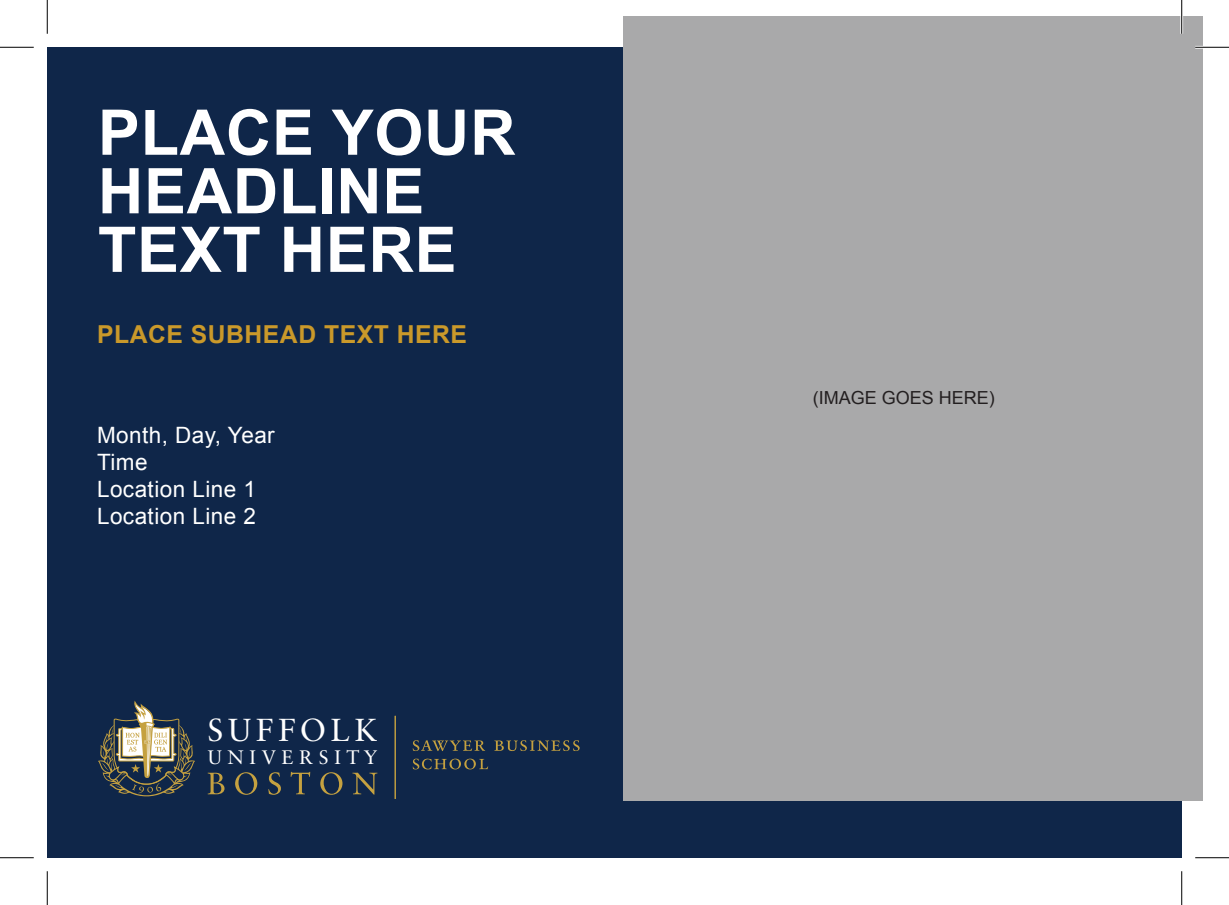
<style>
.page{position:relative;width:1229px;height:905px;background:#fff}
.page>*{position:absolute;margin:0;border:0;box-sizing:border-box;transform-origin:0 0}
.t1{font:700 63px/58.5px "Arial";letter-spacing:.01em;color:#fff}
.t2{font:31.72px "Sabon";letter-spacing:.15em;color:#fff}
.t3{font:700 24.75px "Arial";letter-spacing:.02em;color:#ca992a}
.t4{font:22.5px/27px "Arial";letter-spacing:.02em;color:#fff}
.t5{font:19.57px "Sabon";letter-spacing:.29em;color:#fff}
.t6{font:18px "Arial";color:#231f20}
</style>
<div class="page">
<div style="left:47px;top:47px;width:1134px;height:810px;background:#0f2649"></div>
<div style="left:623px;top:17px;width:580px;height:784px;background:#a9a9aa"></div>
<svg style="left:98px;top:700px;width:97px;height:97px"></svg>
<svg style="left:208px;top:772px;width:16px;height:22px"></svg>
<svg style="left:235px;top:772px;width:22px;height:22px"></svg>
<svg style="left:268px;top:772px;width:13px;height:22px"></svg>
<svg style="left:290px;top:771px;width:20px;height:23px"></svg>
<svg style="left:320px;top:772px;width:22px;height:22px"></svg>
<svg style="left:352px;top:772px;width:25px;height:22px"></svg>
<hr style="left:395px;top:715px;width:1px;height:83px;background:#c5a140">
<svg style="left:413px;top:740px;width:72px;height:11px"></svg>
<svg style="left:494px;top:740px;width:85px;height:11px"></svg>
<svg style="left:413px;top:758px;width:75px;height:11px"></svg>
<hr style="left:1195px;top:46px;width:33px;height:3px;background:#fff">
<hr style="left:1180px;top:0;width:3px;height:34px;background:#fff">
<hr style="left:0;top:47px;width:34px;height:1px;background:#000">
<hr style="left:1195px;top:47px;width:33px;height:1px;background:#000">
<hr style="left:0;top:857px;width:34px;height:1px;background:#000">
<hr style="left:1195px;top:857px;width:33px;height:1px;background:#000">
<hr style="left:47px;top:0;width:1px;height:34px;background:#000">
<hr style="left:47px;top:871px;width:1px;height:33px;background:#000">
<hr style="left:1181px;top:0;width:1px;height:34px;background:#000">
<hr style="left:1181px;top:871px;width:1px;height:33px;background:#000">
<h1 class="t1" style="left:98px;top:105px;width:419px">PLACE YOUR<br>HEADLINE<br>TEXT HERE</h1>
<p class="t3" style="left:97px;top:317px;width:371px">PLACE SUBHEAD TEXT HERE</p>
<p class="t4" style="left:97px;top:422px;width:179px">Month, Day, Year<br>Time<br>Location Line 1<br>Location Line 2</p>
<h2 class="t2" style="left:207px;top:710px;width:172px">SUFFOLK</h2>
<p class="t5" style="left:208px;top:745px;width:171px">UNIVERSITY</p>
<p class="t6" style="left:812px;top:386px;width:184px">(IMAGE GOES HERE)</p>
</div>
